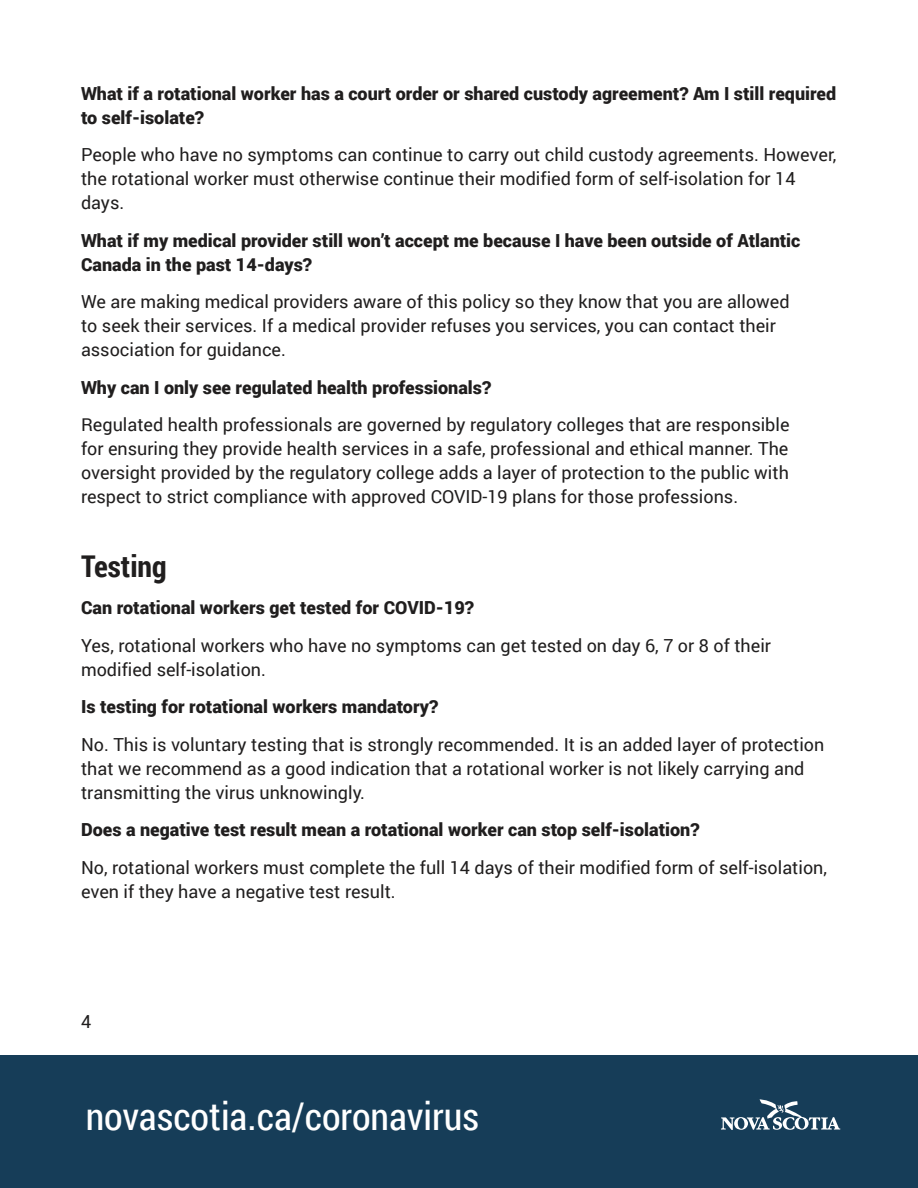
<style>
.page{position:relative;width:918px;height:1188px;background:#fff}
.page>*{position:absolute;margin:0;border:0;box-sizing:border-box;transform-origin:0 0}
.t1{font:38.25px "Roboto Condensed";color:#fff}
.t2{font:700 30px "Roboto Condensed";color:#201e1e}
.t3{font:18px/24px "Roboto";color:#201e1e}
.t4{font:900 18px/24px "Roboto";color:#201e1e}
</style>
<div class="page">
<div style="left:0;top:1055px;width:918px;height:133px;background:#163d58"></div>
<svg style="left:721px;top:1099px;width:119px;height:31px"></svg>
<p class="t4" style="left:81px;top:81px;width:757px">What if a rotational worker has a court order or shared custody agreement? Am I still required to self-isolate?</p>
<p class="t3" style="left:81px;top:142px;width:757px">People who have no symptoms can continue to carry out child custody agreements. However, the rotational worker must otherwise continue their modified form of self-isolation for 14 days.</p>
<p class="t4" style="left:81px;top:228px;width:721px">What if my medical provider still won’t accept me because I have been outside of Atlantic<br>Canada in the past 14-days?</p>
<p class="t3" style="left:81px;top:289px;width:710px">We are making medical providers aware of this policy so they know that you are allowed to seek their services. If a medical provider refuses you services, you can contact their association for guidance.</p>
<p class="t4" style="left:81px;top:375px;width:412px">Why can I only see regulated health professionals?</p>
<p class="t3" style="left:81px;top:412px;width:710px;text-align:justify">Regulated health professionals are governed by regulatory colleges that are responsible for ensuring they provide health services in a safe, professional and ethical manner. The oversight provided by the regulatory college adds a layer of protection to the public with respect to strict compliance with approved COVID-19 plans for those professions.</p>
<h2 class="t2" style="left:81px;top:545px;width:87px">Testing</h2>
<p class="t4" style="left:81px;top:595px;width:395px">Can rotational workers get tested for COVID-19?</p>
<p class="t3" style="left:81px;top:633px;width:692px">Yes, rotational workers who have no symptoms can get tested on day 6, 7 or 8 of their modified self-isolation.</p>
<p class="t4" style="left:81px;top:694px;width:359px">Is testing for rotational workers mandatory?</p>
<p class="t3" style="left:81px;top:732px;width:745px">No. This is voluntary testing that is strongly recommended. It is an added layer of protection that we recommend as a good indication that a rotational worker is not likely carrying and transmitting the virus unknowingly.</p>
<p class="t4" style="left:81px;top:817px;width:620px">Does a negative test result mean a rotational worker can stop self-isolation?</p>
<p class="t3" style="left:81px;top:855px;width:748px">No, rotational workers must complete the full 14 days of their modified form of self-isolation, even if they have a negative test result.</p>
<p class="t3" style="left:81px;top:1009px;width:12px">4</p>
<h1 class="t1" style="left:86px;top:1090px;width:395px">novascotia.ca/coronavirus</h1>
</div>
